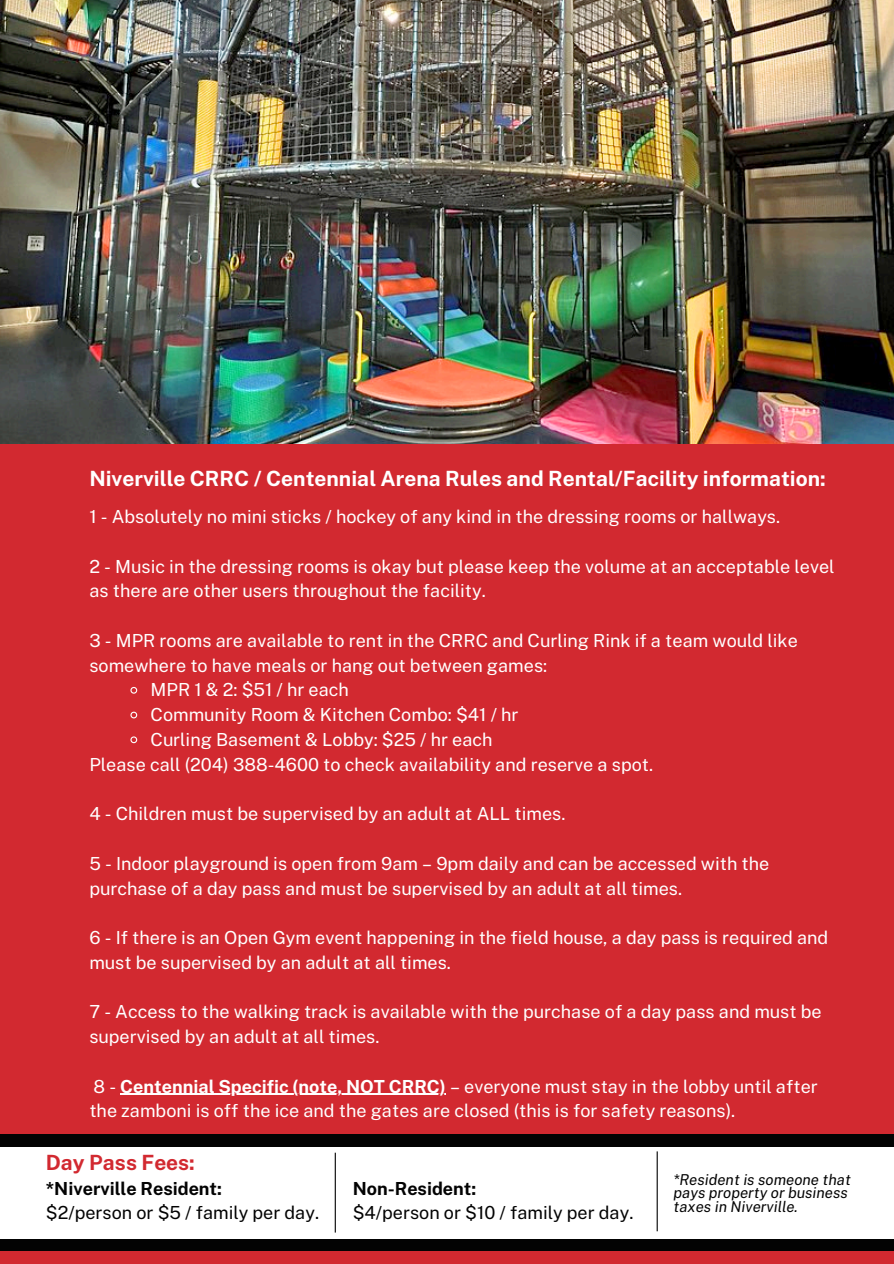
<style>
.page{position:relative;width:894px;height:1264px;background:#fff}
.page>*{position:absolute;margin:0;border:0;box-sizing:border-box;transform-origin:0 0}
.t1{font:700 21px "Public Sans";color:#fff}
.t2{font:700 21px "Public Sans";color:#d22930}
.t3{font:18px/24.8px "Public Sans";color:#fff}
.t4{font:18px/24.8px "Public Sans";color:#030303}
.t5{font:italic 15px/13.5px "Public Sans";color:#030303}
.s1{font-weight:700}
</style>
<div class="page">
<div style="left:0;top:89px;width:893px;height:1174px;background:#d22930"></div>
<svg style="left:130px;top:687px;width:8px;height:7px"></svg>
<svg style="left:130px;top:711px;width:8px;height:8px"></svg>
<svg style="left:130px;top:736px;width:8px;height:8px"></svg>
<hr style="left:120px;top:1093px;width:326px;height:1px;background:#fff">
<div style="left:0;top:1134px;width:893px;height:117px;background:#030303"></div>
<div style="left:0;top:1146px;width:893px;height:92px;background:#fff"></div>
<hr style="left:334px;top:1152px;width:2px;height:80px;background:#030303">
<hr style="left:656px;top:1151px;width:1px;height:80px;background:#030303">
<img style="left:0;top:0;width:893px;height:443px">
<h1 class="t1" style="left:89px;top:466px;width:737px">Niverville CRRC / Centennial Arena Rules and Rental/Facility information:</h1>
<p class="t3" style="left:89px;top:504px;width:692px">1 - Absolutely no mini sticks / hockey of any kind in the dressing rooms or hallways.</p>
<h1 class="t3" style="left:89px;top:553px;width:746px">2 - Music in the dressing rooms is okay but please keep the volume at an acceptable level as there are other users throughout the facility.</h1>
<h2 class="t3" style="left:89px;top:628px;width:709px">3 - MPR rooms are available to rent in the CRRC and Curling Rink if a team would like somewhere to have meals or hang out between games:</h2>
<h2 class="t3" style="left:150px;top:677px;width:200px">MPR 1 &amp; 2: $51 / hr each</h2>
<p class="t3" style="left:150px;top:702px;width:369px">Community Room &amp; Kitchen Combo: $41 / hr</p>
<p class="t3" style="left:150px;top:727px;width:343px">Curling Basement &amp; Lobby: $25 / hr each</p>
<p class="t3" style="left:89px;top:751px;width:565px">Please call (204) 388-4600 to check availability and reserve a spot.</p>
<p class="t3" style="left:89px;top:801px;width:477px">4 - Children must be supervised by an adult at ALL times.</p>
<p class="t3" style="left:89px;top:850px;width:681px">5 - Indoor playground is open from 9am – 9pm daily and can be accessed with the purchase of a day pass and must be supervised by an adult at all times.</p>
<p class="t3" style="left:89px;top:925px;width:740px">6 - If there is an Open Gym event happening in the field house, a day pass is required and must be supervised by an adult at all times.</p>
<p class="t3" style="left:89px;top:999px;width:733px">7 - Access to the walking track is available with the purchase of a day pass and must be supervised by an adult at all times.</p>
<p class="t3" style="left:93px;top:1073px;width:725px">8 - <span class="s1">Centennial Specific (note, NOT CRRC)</span> – everyone must stay in the lobby until after</p>
<h2 class="t3" style="left:89px;top:1098px;width:647px">the zamboni is off the ice and the gates are closed (this is for safety reasons).</h2>
<p class="t2" style="left:46px;top:1150px;width:150px">Day Pass Fees:</p>
<p class="t4" style="left:46px;top:1175px;width:275px"><span class="s1">*Niverville Resident:<br></span>$2/person or $5 / family per day.</p>
<h2 class="t4" style="left:352px;top:1175px;width:282px"><span class="s1">Non-Resident:<br></span>$4/person or $10 / family per day.</h2>
<h2 class="t5" style="left:673px;top:1172px;width:179px">*Resident is someone that pays property or business taxes in Niverville.</h2>
</div>
